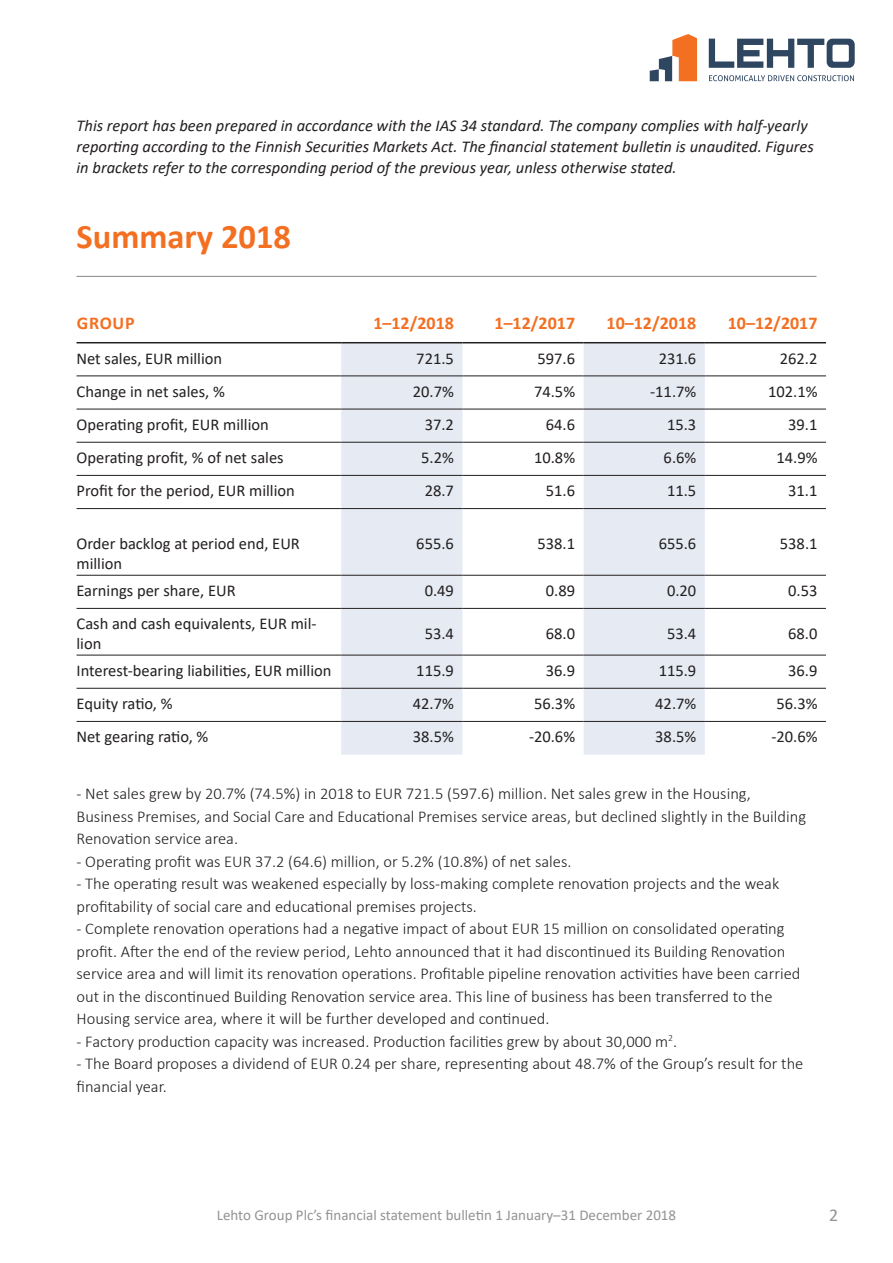
<style>
.page{position:relative;width:893px;height:1263px;background:#fff}
.page>*{position:absolute;margin:0;border:0;box-sizing:border-box;transform-origin:0 0}
.t1{font:700 34.5px "Calibri";color:#f36f21}
.t2{font:700 18px "Calibri";color:#f36f21}
.t3{font:18px "Calibri";color:#919396}
.t4{font:300 16.5px/22.5px "Calibri";color:#231f20}
.t5{font:16.5px/19.8px "Calibri";color:#231f20}
.t6{font:italic 16.5px/21px "Calibri";color:#231f20}
.t7{font:15px "Calibri";color:#919396}
</style>
<div class="page">
<svg style="left:709px;top:39px;width:146px;height:29px"></svg>
<svg style="left:650px;top:34px;width:47px;height:47px"></svg>
<svg style="left:709px;top:75px;width:145px;height:6px"></svg>
<hr style="left:77px;top:276px;width:739px;height:1px;background:#919396">
<svg style="left:705px;top:343px;width:121px;height:378px"></svg>
<div style="left:341px;top:343px;width:121px;height:412px;background:#e5eaf3"></div>
<div style="left:584px;top:343px;width:121px;height:412px;background:#e5eaf3"></div>
<hr style="left:77px;top:721px;width:264px;height:1px;background:#231f20">
<hr style="left:341px;top:721px;width:121px;height:1px;background:#231f20">
<hr style="left:462px;top:721px;width:122px;height:1px;background:#231f20">
<hr style="left:584px;top:721px;width:121px;height:1px;background:#231f20">
<hr style="left:705px;top:721px;width:121px;height:1px;background:#231f20">
<hr style="left:77px;top:688px;width:264px;height:1px;background:#231f20">
<hr style="left:341px;top:688px;width:121px;height:1px;background:#231f20">
<hr style="left:462px;top:688px;width:122px;height:1px;background:#231f20">
<hr style="left:584px;top:688px;width:121px;height:1px;background:#231f20">
<hr style="left:705px;top:688px;width:121px;height:1px;background:#231f20">
<hr style="left:77px;top:655px;width:264px;height:1px;background:#231f20">
<hr style="left:341px;top:655px;width:121px;height:1px;background:#231f20">
<hr style="left:462px;top:655px;width:122px;height:1px;background:#231f20">
<hr style="left:584px;top:655px;width:121px;height:1px;background:#231f20">
<hr style="left:705px;top:655px;width:121px;height:1px;background:#231f20">
<hr style="left:77px;top:608px;width:264px;height:1px;background:#231f20">
<hr style="left:341px;top:608px;width:121px;height:1px;background:#231f20">
<hr style="left:462px;top:608px;width:122px;height:1px;background:#231f20">
<hr style="left:584px;top:608px;width:121px;height:1px;background:#231f20">
<hr style="left:705px;top:608px;width:121px;height:1px;background:#231f20">
<hr style="left:77px;top:575px;width:264px;height:1px;background:#231f20">
<hr style="left:341px;top:575px;width:121px;height:1px;background:#231f20">
<hr style="left:462px;top:575px;width:122px;height:1px;background:#231f20">
<hr style="left:584px;top:575px;width:121px;height:1px;background:#231f20">
<hr style="left:705px;top:575px;width:121px;height:1px;background:#231f20">
<hr style="left:77px;top:475px;width:264px;height:1px;background:#231f20">
<hr style="left:341px;top:475px;width:121px;height:1px;background:#231f20">
<hr style="left:462px;top:475px;width:122px;height:1px;background:#231f20">
<hr style="left:584px;top:475px;width:121px;height:1px;background:#231f20">
<hr style="left:705px;top:475px;width:121px;height:1px;background:#231f20">
<hr style="left:77px;top:508px;width:264px;height:1px;background:#231f20">
<hr style="left:341px;top:508px;width:121px;height:1px;background:#231f20">
<hr style="left:462px;top:508px;width:122px;height:1px;background:#231f20">
<hr style="left:584px;top:508px;width:121px;height:1px;background:#231f20">
<hr style="left:705px;top:508px;width:121px;height:1px;background:#231f20">
<hr style="left:77px;top:442px;width:264px;height:1px;background:#231f20">
<hr style="left:341px;top:442px;width:121px;height:1px;background:#231f20">
<hr style="left:462px;top:442px;width:122px;height:1px;background:#231f20">
<hr style="left:584px;top:442px;width:121px;height:1px;background:#231f20">
<hr style="left:705px;top:442px;width:121px;height:1px;background:#231f20">
<hr style="left:77px;top:409px;width:264px;height:1px;background:#231f20">
<hr style="left:341px;top:409px;width:121px;height:1px;background:#231f20">
<hr style="left:462px;top:409px;width:122px;height:1px;background:#231f20">
<hr style="left:584px;top:409px;width:121px;height:1px;background:#231f20">
<hr style="left:705px;top:409px;width:121px;height:1px;background:#231f20">
<hr style="left:77px;top:375px;width:264px;height:1px;background:#231f20">
<hr style="left:341px;top:375px;width:121px;height:1px;background:#231f20">
<hr style="left:462px;top:375px;width:122px;height:1px;background:#231f20">
<hr style="left:584px;top:375px;width:121px;height:1px;background:#231f20">
<hr style="left:705px;top:375px;width:121px;height:1px;background:#231f20">
<hr style="left:77px;top:342px;width:264px;height:1px;background:#231f20">
<hr style="left:341px;top:342px;width:121px;height:1px;background:#231f20">
<hr style="left:462px;top:342px;width:122px;height:1px;background:#231f20">
<hr style="left:584px;top:342px;width:121px;height:1px;background:#231f20">
<hr style="left:705px;top:342px;width:121px;height:1px;background:#231f20">
<p class="t6" style="left:77px;top:117px;width:739px">This report has been prepared in accordance with the IAS 34 standard. The company complies with half-yearly reporting according to the Finnish Securities Markets Act. The financial statement bulletin is unaudited. Figures in brackets refer to the corresponding period of the previous year, unless otherwise stated.</p>
<h1 class="t1" style="left:77px;top:223px;width:216px">Summary 2018</h1>
<p class="t2" style="left:77px;top:315px;width:59px">GROUP</p>
<p class="t2" style="left:373px;top:315px;width:82px">1–12/2018</p>
<p class="t2" style="left:495px;top:315px;width:82px">1–12/2017</p>
<p class="t2" style="left:607px;top:315px;width:91px">10–12/2018</p>
<p class="t2" style="left:728px;top:315px;width:91px">10–12/2017</p>
<p class="t5" style="left:77px;top:350px;width:147px">Net sales, EUR million</p>
<p class="t5" style="left:416px;top:350px;width:39px">721.5</p>
<p class="t5" style="left:537px;top:350px;width:39px">597.6</p>
<p class="t5" style="left:659px;top:350px;width:39px">231.6</p>
<p class="t5" style="left:780px;top:350px;width:39px">262.2</p>
<p class="t5" style="left:77px;top:383px;width:150px">Change in net sales, %</p>
<p class="t5" style="left:413px;top:383px;width:43px">20.7%</p>
<p class="t5" style="left:534px;top:383px;width:43px">74.5%</p>
<p class="t5" style="left:650px;top:383px;width:48px">-11.7%</p>
<p class="t5" style="left:768px;top:383px;width:51px">102.1%</p>
<p class="t5" style="left:77px;top:414px;width:194px">Operating profit, EUR million</p>
<p class="t5" style="left:425px;top:416px;width:31px">37.2</p>
<p class="t5" style="left:546px;top:416px;width:31px">64.6</p>
<p class="t5" style="left:667px;top:416px;width:31px">15.3</p>
<p class="t5" style="left:788px;top:416px;width:31px">39.1</p>
<p class="t5" style="left:77px;top:447px;width:209px">Operating profit, % of net sales</p>
<p class="t5" style="left:421px;top:449px;width:34px">5.2%</p>
<p class="t5" style="left:534px;top:449px;width:43px">10.8%</p>
<p class="t5" style="left:664px;top:449px;width:34px">6.6%</p>
<p class="t5" style="left:776px;top:449px;width:43px">14.9%</p>
<p class="t5" style="left:77px;top:480px;width:220px">Profit for the period, EUR million</p>
<p class="t5" style="left:425px;top:482px;width:31px">28.7</p>
<p class="t5" style="left:546px;top:482px;width:31px">51.6</p>
<p class="t5" style="left:667px;top:482px;width:31px">11.5</p>
<p class="t5" style="left:788px;top:482px;width:31px">31.1</p>
<p class="t5" style="left:77px;top:534px;width:225px">Order backlog at period end, EUR million</p>
<p class="t5" style="left:416px;top:535px;width:39px">655.6</p>
<p class="t5" style="left:537px;top:535px;width:39px">538.1</p>
<p class="t5" style="left:659px;top:535px;width:39px">655.6</p>
<p class="t5" style="left:780px;top:535px;width:39px">538.1</p>
<p class="t5" style="left:77px;top:582px;width:161px">Earnings per share, EUR</p>
<p class="t5" style="left:425px;top:582px;width:31px">0.49</p>
<p class="t5" style="left:546px;top:582px;width:31px">0.89</p>
<p class="t5" style="left:667px;top:582px;width:31px">0.20</p>
<p class="t5" style="left:788px;top:582px;width:31px">0.53</p>
<p class="t5" style="left:77px;top:613px;width:242px">Cash and cash equivalents, EUR mil&shy;lion</p>
<p class="t5" style="left:425px;top:625px;width:31px">53.4</p>
<p class="t5" style="left:546px;top:625px;width:31px">68.0</p>
<p class="t5" style="left:667px;top:625px;width:31px">53.4</p>
<p class="t5" style="left:788px;top:625px;width:31px">68.0</p>
<p class="t5" style="left:77px;top:660px;width:256px">Interest-bearing liabilities, EUR million</p>
<p class="t5" style="left:416px;top:662px;width:39px">115.9</p>
<p class="t5" style="left:546px;top:662px;width:31px">36.9</p>
<p class="t5" style="left:659px;top:662px;width:39px">115.9</p>
<p class="t5" style="left:788px;top:662px;width:31px">36.9</p>
<p class="t5" style="left:77px;top:693px;width:98px">Equity ratio, %</p>
<p class="t5" style="left:413px;top:695px;width:43px">42.7%</p>
<p class="t5" style="left:534px;top:695px;width:43px">56.3%</p>
<p class="t5" style="left:655px;top:695px;width:43px">42.7%</p>
<p class="t5" style="left:776px;top:695px;width:43px">56.3%</p>
<p class="t5" style="left:77px;top:726px;width:133px">Net gearing ratio, %</p>
<p class="t5" style="left:413px;top:728px;width:43px">38.5%</p>
<p class="t5" style="left:529px;top:728px;width:48px">-20.6%</p>
<p class="t5" style="left:655px;top:728px;width:43px">38.5%</p>
<p class="t5" style="left:771px;top:728px;width:48px">-20.6%</p>
<p class="t4" style="left:77px;top:782px;width:731px">- Net sales grew by 20.7% (74.5%) in 2018 to EUR 721.5 (597.6) million. Net sales grew in the Housing,<br>Business Premises, and Social Care and Educational Premises service areas, but declined slightly in the Building<br>Renovation service area.</p>
<p class="t4" style="left:77px;top:850px;width:496px">- Operating profit was EUR 37.2 (64.6) million, or 5.2% (10.8%) of net sales.</p>
<p class="t4" style="left:77px;top:872px;width:704px">- The operating result was weakened especially by loss-making complete renovation projects and the weak profitability of social care and educational premises projects.</p>
<p class="t4" style="left:77px;top:917px;width:725px">- Complete renovation operations had a negative impact of about EUR 15 million on consolidated operating profit. After the end of the review period, Lehto announced that it had discontinued its Building Renovation service area and will limit its renovation operations. Profitable pipeline renovation activities have been carried out in the discontinued Building Renovation service area. This line of business has been transferred to the Housing service area, where it will be further developed and continued.</p>
<p class="t4" style="left:77px;top:1030px;width:602px">- Factory production capacity was increased. Production facilities grew by about 30,000 m<sup>2</sup>.</p>
<p class="t4" style="left:77px;top:1052px;width:728px">- The Board proposes a dividend of EUR 0.24 per share, representing about 48.7% of the Group’s result for the financial year.</p>
<p class="t7" style="left:217px;top:1205px;width:461px">Lehto Group Plc’s financial statement bulletin 1 January–31 December 2018</p>
<p class="t3" style="left:829px;top:1208px;width:11px">2</p>
</div>
